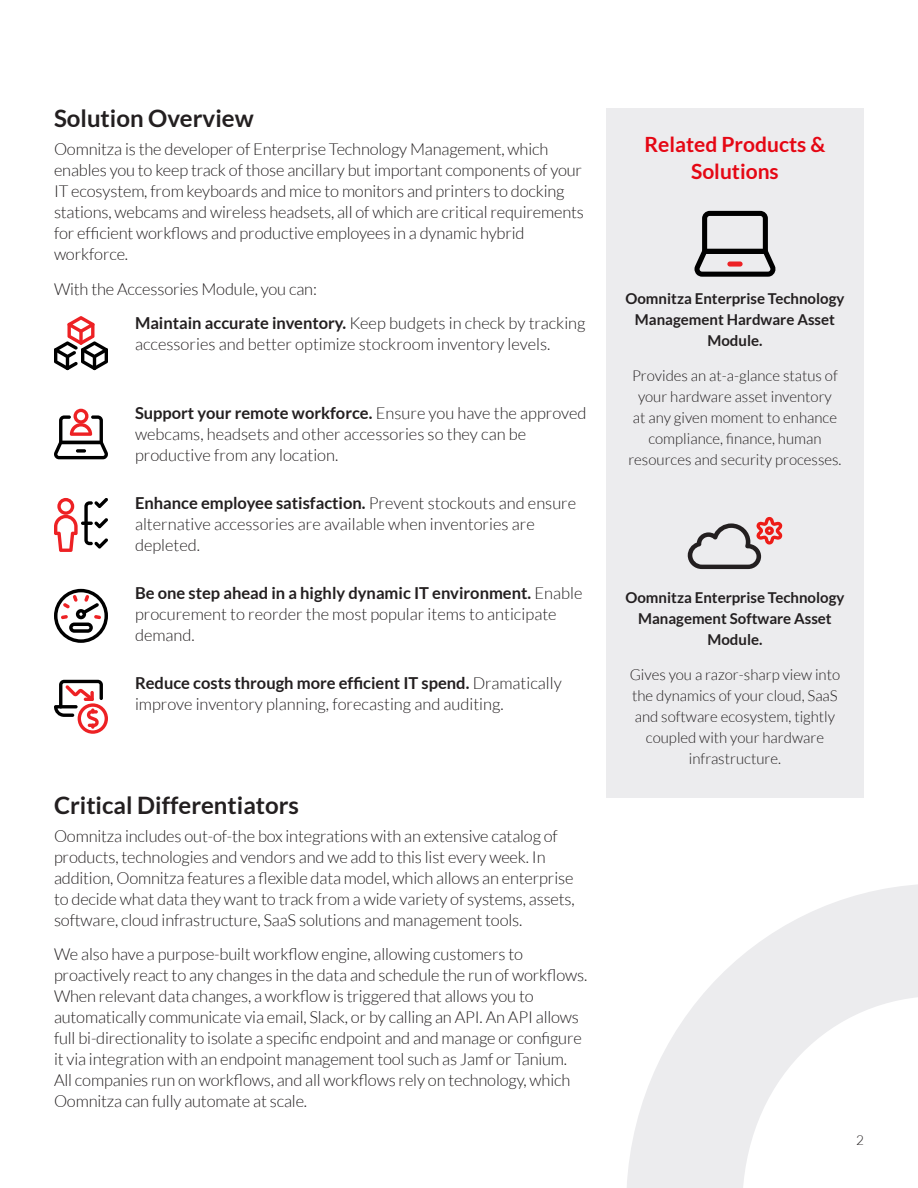
<style>
.page{position:relative;width:918px;height:1188px;background:#fff}
.page>*{position:absolute;margin:0;border:0;box-sizing:border-box;transform-origin:0 0}
.t1{font:700 24px "Lato";color:#231f20}
.Side_bar_header{font:700 21px/27px "Lato";color:#e50714;text-align:center}
.Main_Body_Copy{font:300 16.5px/21px "Lato";letter-spacing:-.01em;color:#231f20}
.Sidebar_text{font:300 15px/21px "Lato";color:#231f20;text-align:center}
.Sidebar_text-2{font:700 15px/21px "Lato";color:#231f20;text-align:center}
.t2{font:300 13.5px "Lato";color:#231f20}
.s1{font-weight:700}
</style>
<div class="page">
<svg style="left:627px;top:884px;width:291px;height:304px"></svg>
<div style="left:606px;top:108px;width:258px;height:689px;background:#ececee"></div>
<svg style="left:688px;top:516px;width:95px;height:53px"></svg>
<svg style="left:54px;top:680px;width:54px;height:54px"></svg>
<svg style="left:694px;top:211px;width:82px;height:66px"></svg>
<div style="left:727px;top:261px;width:16px;height:6px;background:#ed2124;border-radius:3px"></div>
<svg style="left:54px;top:498px;width:54px;height:54px"></svg>
<svg style="left:54px;top:316px;width:54px;height:54px"></svg>
<svg style="left:54px;top:409px;width:54px;height:50px"></svg>
<svg style="left:54px;top:589px;width:54px;height:54px"></svg>
<p class="t1" style="left:54px;top:105px;width:201px">Solution Overview</p>
<p class="Main_Body_Copy" style="left:54px;top:139px;width:531px">Oomnitza is the developer of Enterprise Technology Management, which enables you to keep track of those ancillary but important components of your IT ecosystem, from keyboards and mice to monitors and printers to docking stations, webcams and wireless headsets, all of which are critical requirements for efficient workflows and productive employees in a dynamic hybrid workforce.</p>
<p class="Main_Body_Copy" style="left:54px;top:278px;width:264px">With the Accessories Module, you can:</p>
<p class="Main_Body_Copy" style="left:135px;top:313px;width:452px"><span class="s1">Maintain accurate inventory.</span> Keep budgets in check by tracking accessories and better optimize stockroom inventory levels.</p>
<p class="Main_Body_Copy" style="left:135px;top:403px;width:453px"><span class="s1">Support your remote workforce.</span> Ensure you have the approved webcams, headsets and other accessories so they can be productive from any location.</p>
<p class="Main_Body_Copy" style="left:135px;top:493px;width:443px"><span class="s1">Enhance employee satisfaction.</span> Prevent stockouts and ensure alternative accessories are available when inventories are depleted.</p>
<p class="Main_Body_Copy" style="left:135px;top:583px;width:449px"><span class="s1">Be one step ahead in a highly dynamic IT environment.</span> Enable procurement to reorder the most popular items to anticipate demand.</p>
<p class="Main_Body_Copy" style="left:135px;top:673px;width:428px"><span class="s1">Reduce costs through more efficient IT spend.</span> Dramatically improve inventory planning, forecasting and auditing.</p>
<p class="t1" style="left:54px;top:791px;width:247px">Critical Differentiators</p>
<p class="Main_Body_Copy" style="left:54px;top:825px;width:522px">Oomnitza includes out-of-the box integrations with an extensive catalog of products, technologies and vendors and we add to this list every week. In addition, Oomnitza features a flexible data model, which allows an enterprise to decide what data they want to track from a wide variety of systems, assets, software, cloud infrastructure, SaaS solutions and management tools.</p>
<p class="Main_Body_Copy" style="left:54px;top:944px;width:535px">We also have a purpose-built workflow engine, allowing customers to proactively react to any changes in the data and schedule the run of workflows.<br>When relevant data changes, a workflow is triggered that allows you to automatically communicate via email, Slack, or by calling an API. An API allows full bi-directionality to isolate a specific endpoint and and manage or configure it via integration with an endpoint management tool such as Jamf or Tanium.<br>All companies run on workflows, and all workflows rely on technology, which Oomnitza can fully automate at scale.</p>
<p class="Side_bar_header" style="left:645px;top:130px;width:182px">Related Products &amp;<br>Solutions</p>
<p class="Sidebar_text-2" style="left:625px;top:288px;width:220px">Oomnitza Enterprise Technology<br>Management Hardware Asset<br>Module.</p>
<p class="Sidebar_text" style="left:628px;top:365px;width:215px">Provides an at-a-glance status of your hardware asset inventory<br>at any given moment to enhance compliance, finance, human resources and security processes.</p>
<p class="Sidebar_text-2" style="left:625px;top:587px;width:220px">Oomnitza Enterprise Technology<br>Management Software Asset<br>Module.</p>
<p class="Sidebar_text" style="left:630px;top:664px;width:212px">Gives you a razor-sharp view into the dynamics of your cloud, SaaS and software ecosystem, tightly coupled with your hardware infrastructure.</p>
<p class="t2" style="left:856px;top:1133px;width:9px">2</p>
</div>
